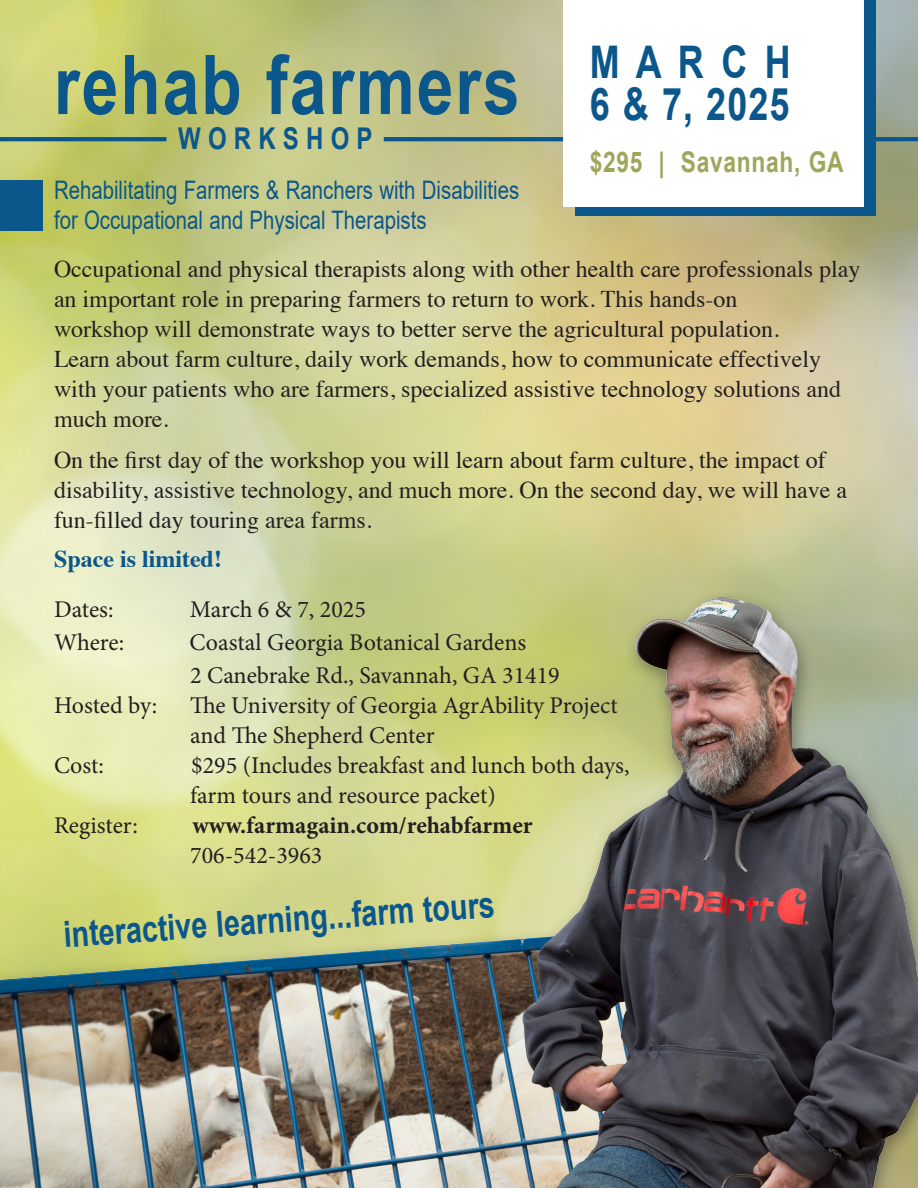
<style>
.page{position:relative;width:918px;height:1188px;background:#fff}
.page>*{position:absolute;margin:0;border:0;box-sizing:border-box;transform-origin:0 0}
.t1{font:700 82.5px "Arial";letter-spacing:.03em;color:#0b578b;scale:.8 1}
.t2{font:700 45px "Arial";color:#0b578b;scale:.8 1}
.t3{font:700 36px "Arial";color:#0b578b;scale:.8 1}
.t4{font:700 30px "Arial";letter-spacing:.3em;color:#0b578b;scale:.8 1}
.t5{font:700 28.5px "Arial";letter-spacing:.03em;color:#9fa65b;scale:.8 1}
.t6{font:25.5px/30px "Arial";color:#0b578b;scale:.8 1}
.t7{font:24px/30px "Times";color:#231f20}
.t8{font:24px/30px "Minion Pro";color:#231f20}
.t9{font:700 24px/30px "Minion Pro";color:#231f20}
.t10{font:700 24px "Times";color:#0b578b}
.s1{font-weight:400}
</style>
<div class="page">
<svg style="left:0;top:0;width:918px;height:511px;background:#cccb8e"></svg>
<img style="left:0;top:511px;width:918px;height:677px">
<hr style="left:0;top:137px;width:166px;height:4px;background:#0b578b">
<hr style="left:384px;top:137px;width:534px;height:4px;background:#0b578b">
<div style="left:575px;top:0;width:300px;height:216px;background:#0b578b"></div>
<div style="left:564px;top:0;width:300px;height:207px;background:#fff"></div>
<div style="left:0;top:180px;width:42px;height:51px;background:#0b578b"></div>
<p class="t1" style="left:54px;top:27px;width:584px">rehab farmers</p>
<p class="t4" style="left:178px;top:118px;width:245px">WORKSHOP</p>
<p class="t6" style="left:54px;top:175px;width:583px">Rehabilitating Farmers &amp; Ranchers with Disabilities for Occupational and Physical Therapists</p>
<p class="t2" style="left:590px;top:31px;width:253px">M A R C H</p>
<p class="t2" style="left:590px;top:73px;width:251px">6 &amp; 7, 2025</p>
<p class="t5" style="left:590px;top:142px;width:319px">$295 | Savannah, GA</p>
<p class="t7" style="left:54px;top:252px;width:808px">Occupational and physical therapists along with other health care professionals play an important role in preparing farmers to return to work. This hands-on<br>workshop will demonstrate ways to better serve the agricultural population.<br>Learn about farm culture, daily work demands, how to communicate effectively with your patients who are farmers, specialized assistive technology solutions and much more.</p>
<p class="t7" style="left:54px;top:443px;width:795px">On the first day of the workshop you will learn about farm culture, the impact of disability, assistive technology, and much more. On the second day, we will have a fun-filled day touring area farms.</p>
<p class="t10" style="left:54px;top:536px;width:169px">Space is limited!</p>
<p class="t8" style="left:54px;top:594px;width:61px">Dates:</p>
<p class="t8" style="left:190px;top:594px;width:178px">March 6 &amp; 7, 2025</p>
<p class="t8" style="left:54px;top:627px;width:72px">Where:</p>
<p class="t8" style="left:190px;top:627px;width:338px">Coastal Georgia Botanical Gardens</p>
<p class="t8" style="left:190px;top:660px;width:371px">2 Canebrake Rd., Savannah, GA 31419</p>
<p class="t8" style="left:54px;top:690px;width:105px">Hosted by:</p>
<p class="t8" style="left:190px;top:690px;width:429px">The University of Georgia AgrAbility Project and The Shepherd Center</p>
<p class="t8" style="left:54px;top:750px;width:52px">Cost:</p>
<p class="t8" style="left:190px;top:750px;width:441px">$295 (Includes breakfast and lunch both days, farm tours and resource packet)</p>
<p class="t8" style="left:54px;top:810px;width:85px">Register:</p>
<p class="t9" style="left:190px;top:810px;width:344px">www.farmagain.com/rehabfarmer<br><span class="s1">706-542-3963</span></p>
<p class="t3" style="left:62px;top:909px;width:542px;rotate:-4deg">interactive learning...farm tours</p>
</div>
